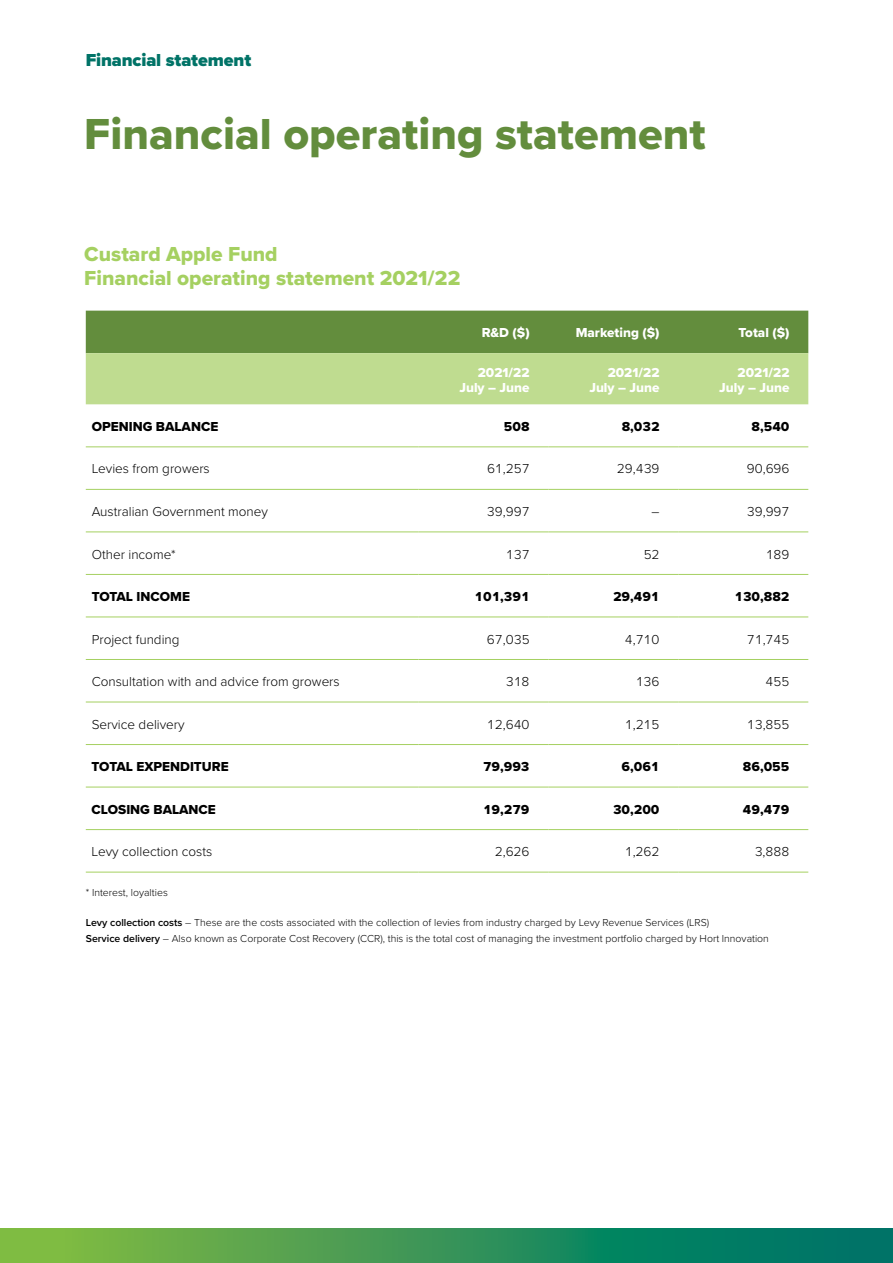
<style>
.page{position:relative;width:893px;height:1263px;background:#fff}
.page>*{position:absolute;margin:0;border:0;box-sizing:border-box;transform-origin:0 0}
.t1{font:45px "Proxima Nova Extrabld";color:#638d3d}
.t2{font:21px "Proxima Nova Extrabld";color:#a5d061}
.t3{font:900 18px "Proxima Nova";letter-spacing:-.005em;color:#007367}
.t4{font:300 13.5px "Proxima Nova";color:#000}
.t5{font:13.5px "Proxima Nova Extrabld";color:#000}
.t6{font:13.5px "Proxima Nova Extrabld";color:#fff}
.t7{font:300 10.5px "Proxima Nova";color:#000}
.s1{font-weight:600}
</style>
<div class="page">
<svg style="left:0;top:1229px;width:893px;height:34px;background:#369556"></svg>
<svg style="left:86px;top:311px;width:722px;height:93px;background:#95b86a"></svg>
<hr style="left:86px;top:872px;width:332px;height:1px;background:#a5d061">
<hr style="left:418px;top:872px;width:130px;height:1px;background:#a5d061">
<hr style="left:548px;top:872px;width:130px;height:1px;background:#a5d061">
<hr style="left:678px;top:872px;width:130px;height:1px;background:#a5d061">
<hr style="left:86px;top:446px;width:332px;height:1px;background:#a5d061">
<hr style="left:418px;top:446px;width:130px;height:1px;background:#a5d061">
<hr style="left:548px;top:446px;width:130px;height:1px;background:#a5d061">
<hr style="left:678px;top:446px;width:130px;height:1px;background:#a5d061">
<hr style="left:86px;top:489px;width:332px;height:1px;background:#a5d061">
<hr style="left:418px;top:489px;width:130px;height:1px;background:#a5d061">
<hr style="left:548px;top:489px;width:130px;height:1px;background:#a5d061">
<hr style="left:678px;top:489px;width:130px;height:1px;background:#a5d061">
<hr style="left:86px;top:531px;width:332px;height:1px;background:#a5d061">
<hr style="left:418px;top:531px;width:130px;height:1px;background:#a5d061">
<hr style="left:548px;top:531px;width:130px;height:1px;background:#a5d061">
<hr style="left:678px;top:531px;width:130px;height:1px;background:#a5d061">
<hr style="left:86px;top:574px;width:332px;height:1px;background:#a5d061">
<hr style="left:418px;top:574px;width:130px;height:1px;background:#a5d061">
<hr style="left:548px;top:574px;width:130px;height:1px;background:#a5d061">
<hr style="left:678px;top:574px;width:130px;height:1px;background:#a5d061">
<hr style="left:86px;top:617px;width:332px;height:1px;background:#a5d061">
<hr style="left:418px;top:617px;width:130px;height:1px;background:#a5d061">
<hr style="left:548px;top:617px;width:130px;height:1px;background:#a5d061">
<hr style="left:678px;top:617px;width:130px;height:1px;background:#a5d061">
<hr style="left:86px;top:659px;width:332px;height:1px;background:#a5d061">
<hr style="left:418px;top:659px;width:130px;height:1px;background:#a5d061">
<hr style="left:548px;top:659px;width:130px;height:1px;background:#a5d061">
<hr style="left:678px;top:659px;width:130px;height:1px;background:#a5d061">
<hr style="left:86px;top:702px;width:332px;height:1px;background:#a5d061">
<hr style="left:418px;top:702px;width:130px;height:1px;background:#a5d061">
<hr style="left:548px;top:702px;width:130px;height:1px;background:#a5d061">
<hr style="left:678px;top:702px;width:130px;height:1px;background:#a5d061">
<hr style="left:86px;top:744px;width:332px;height:1px;background:#a5d061">
<hr style="left:418px;top:744px;width:130px;height:1px;background:#a5d061">
<hr style="left:548px;top:744px;width:130px;height:1px;background:#a5d061">
<hr style="left:678px;top:744px;width:130px;height:1px;background:#a5d061">
<hr style="left:86px;top:787px;width:332px;height:1px;background:#a5d061">
<hr style="left:418px;top:787px;width:130px;height:1px;background:#a5d061">
<hr style="left:548px;top:787px;width:130px;height:1px;background:#a5d061">
<hr style="left:678px;top:787px;width:130px;height:1px;background:#a5d061">
<hr style="left:86px;top:829px;width:332px;height:1px;background:#a5d061">
<hr style="left:418px;top:829px;width:130px;height:1px;background:#a5d061">
<hr style="left:548px;top:829px;width:130px;height:1px;background:#a5d061">
<hr style="left:678px;top:829px;width:130px;height:1px;background:#a5d061">
<p class="t3" style="left:86px;top:46px;width:167px">Financial statement</p>
<p class="t1" style="left:84px;top:100px;width:623px">Financial operating statement</p>
<p class="t2" style="left:84px;top:238px;width:195px">Custard Apple Fund</p>
<p class="t2" style="left:84px;top:262px;width:378px">Financial operating statement 2021/22</p>
<p class="t6" style="left:482px;top:323px;width:49px">R&amp;D ($)</p>
<p class="t6" style="left:576px;top:323px;width:85px">Marketing ($)</p>
<p class="t6" style="left:738px;top:323px;width:53px">Total ($)</p>
<p class="t6" style="left:478px;top:362px;width:53px">2021/22</p>
<p class="t6" style="left:459px;top:377px;width:72px">July – June</p>
<p class="t6" style="left:608px;top:362px;width:53px">2021/22</p>
<p class="t6" style="left:589px;top:377px;width:72px">July – June</p>
<p class="t6" style="left:738px;top:362px;width:53px">2021/22</p>
<p class="t6" style="left:719px;top:377px;width:72px">July – June</p>
<p class="t5" style="left:92px;top:416px;width:128px">OPENING BALANCE</p>
<p class="t5" style="left:504px;top:416px;width:27px">508</p>
<p class="t5" style="left:622px;top:416px;width:39px">8,032</p>
<p class="t5" style="left:752px;top:416px;width:39px">8,540</p>
<p class="t4" style="left:92px;top:459px;width:120px">Levies from growers</p>
<p class="t4" style="left:487px;top:459px;width:44px">61,257</p>
<p class="t4" style="left:617px;top:459px;width:44px">29,439</p>
<p class="t4" style="left:747px;top:459px;width:44px">90,696</p>
<p class="t4" style="left:92px;top:501px;width:178px">Australian Government money</p>
<p class="t4" style="left:487px;top:501px;width:44px">39,997</p>
<p class="t4" style="left:652px;top:501px;width:10px">–</p>
<p class="t4" style="left:747px;top:501px;width:44px">39,997</p>
<p class="t4" style="left:92px;top:544px;width:85px">Other income*</p>
<p class="t4" style="left:506px;top:544px;width:25px">137</p>
<p class="t4" style="left:644px;top:544px;width:17px">52</p>
<p class="t4" style="left:766px;top:544px;width:25px">189</p>
<p class="t5" style="left:92px;top:586px;width:100px">TOTAL INCOME</p>
<p class="t5" style="left:475px;top:586px;width:57px">101,391</p>
<p class="t5" style="left:613px;top:586px;width:48px">29,491</p>
<p class="t5" style="left:734px;top:586px;width:57px">130,882</p>
<p class="t4" style="left:92px;top:629px;width:89px">Project funding</p>
<p class="t4" style="left:487px;top:629px;width:44px">67,035</p>
<p class="t4" style="left:625px;top:629px;width:36px">4,710</p>
<p class="t4" style="left:747px;top:629px;width:44px">71,745</p>
<p class="t4" style="left:92px;top:671px;width:250px">Consultation with and advice from growers</p>
<p class="t4" style="left:506px;top:671px;width:25px">318</p>
<p class="t4" style="left:636px;top:671px;width:25px">136</p>
<p class="t4" style="left:766px;top:671px;width:25px">455</p>
<p class="t4" style="left:92px;top:714px;width:95px">Service delivery</p>
<p class="t4" style="left:487px;top:714px;width:44px">12,640</p>
<p class="t4" style="left:625px;top:714px;width:36px">1,215</p>
<p class="t4" style="left:747px;top:714px;width:44px">13,855</p>
<p class="t5" style="left:92px;top:757px;width:139px">TOTAL EXPENDITURE</p>
<p class="t5" style="left:483px;top:757px;width:48px">79,993</p>
<p class="t5" style="left:622px;top:757px;width:39px">6,061</p>
<p class="t5" style="left:743px;top:757px;width:48px">86,055</p>
<p class="t5" style="left:92px;top:799px;width:126px">CLOSING BALANCE</p>
<p class="t5" style="left:483px;top:799px;width:48px">19,279</p>
<p class="t5" style="left:613px;top:799px;width:48px">30,200</p>
<p class="t5" style="left:743px;top:799px;width:48px">49,479</p>
<p class="t4" style="left:92px;top:842px;width:122px">Levy collection costs</p>
<p class="t4" style="left:495px;top:842px;width:36px">2,626</p>
<p class="t4" style="left:625px;top:842px;width:36px">1,262</p>
<p class="t4" style="left:755px;top:842px;width:36px">3,888</p>
<p class="t7" style="left:86px;top:885px;width:84px">* Interest, loyalties</p>
<p class="t7" style="left:86px;top:915px;width:625px"><span class="s1">Levy collection costs</span> – These are the costs associated with the collection of levies from industry charged by Levy Revenue Services (LRS)</p>
<p class="t7" style="left:86px;top:930px;width:685px"><span class="s1">Service delivery</span> – Also known as Corporate Cost Recovery (CCR), this is the total cost of managing the investment portfolio charged by Hort Innovation</p>
</div>
